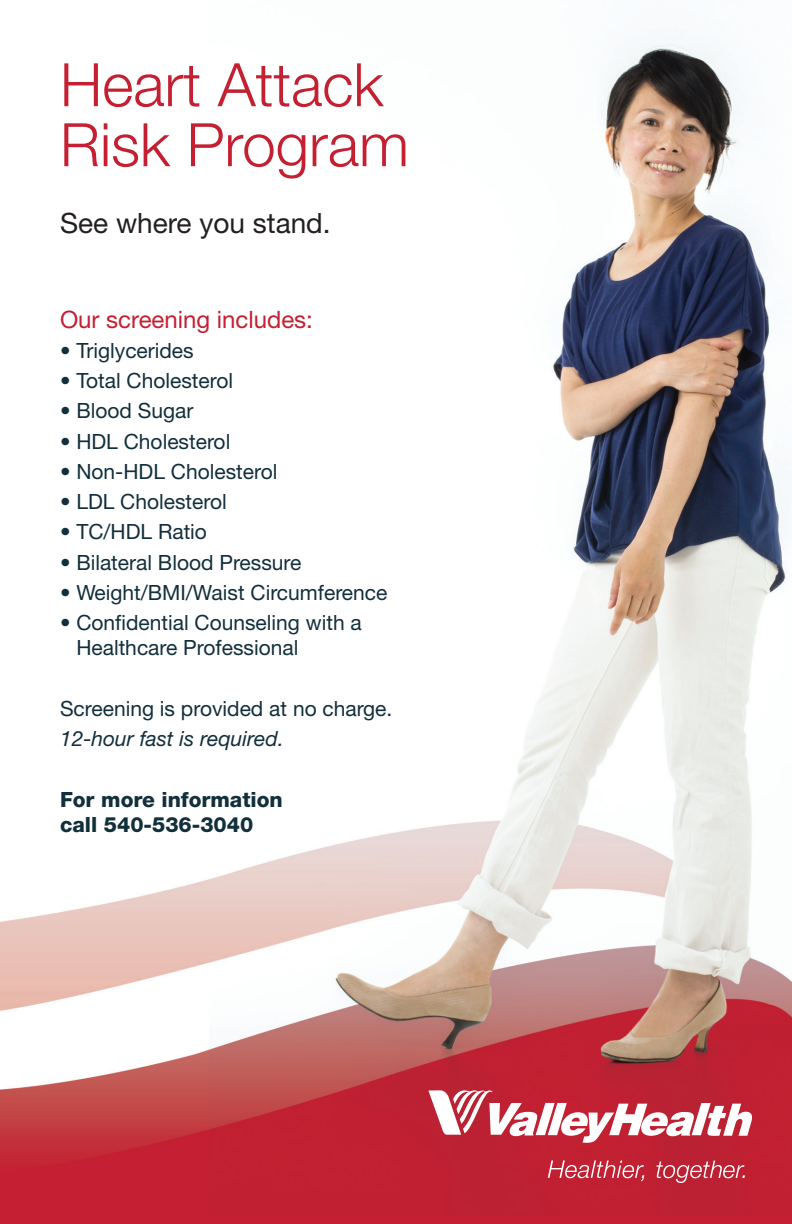
<style>
.page{position:relative;width:792px;height:1224px;background:#fff}
.page>*{position:absolute;margin:0;border:0;box-sizing:border-box;transform-origin:0 0}
.t1{font:300 60px/60px "Helvetica Neue";color:#c42032}
.t2{font:28px "Helvetica Neue";color:#231f20}
.t3{font:24px "Helvetica Neue";color:#c42032}
.t4{font:21px/25.2px "Helvetica Neue";color:#122f3c}
.t5{font:800 21px/25.2px "Helvetica Neue";color:#122f3c}
.t6{font:italic 21px "Helvetica Neue";color:#122f3c}
</style>
<div class="page">
<img style="left:0;top:43px;width:792px;height:1181px">
<svg style="left:428px;top:1087px;width:325px;height:56px"></svg>
<svg style="left:548px;top:1160px;width:96px;height:21px;background:#ce4e5c"></svg>
<svg style="left:656px;top:1161px;width:89px;height:22px;background:#c94d5b"></svg>
<h1 class="t1" style="left:60px;top:54px;width:351px">Heart Attack<br>Risk Program</h1>
<h2 class="t2" style="left:60px;top:207px;width:272px">See where you stand.</h2>
<p class="t3" style="left:60px;top:305px;width:254px">Our screening includes:</p>
<p class="t4" style="left:60px;top:337px;width:135px">• Triglycerides</p>
<p class="t4" style="left:60px;top:368px;width:175px">• Total Cholesterol</p>
<p class="t4" style="left:60px;top:398px;width:135px">• Blood Sugar</p>
<p class="t4" style="left:60px;top:428px;width:172px">• HDL Cholesterol</p>
<p class="t4" style="left:60px;top:459px;width:219px">• Non-HDL Cholesterol</p>
<p class="t4" style="left:60px;top:489px;width:168px">• LDL Cholesterol</p>
<p class="t4" style="left:60px;top:519px;width:148px">• TC/HDL Ratio</p>
<p class="t4" style="left:60px;top:549px;width:243px">• Bilateral Blood Pressure</p>
<p class="t4" style="left:60px;top:580px;width:329px">• Weight/BMI/Waist Circumference</p>
<p class="t4" style="left:76px;top:610px;width:287px;text-indent:-16px">• Confidential Counseling with a<br>Healthcare Professional</p>
<p class="t4" style="left:60px;top:696px;width:334px">Screening is provided at no charge.</p>
<p class="t6" style="left:60px;top:726px;width:225px">12-hour fast is required.</p>
<p class="t5" style="left:60px;top:787px;width:224px">For more information call 540-536-3040</p>
</div>
